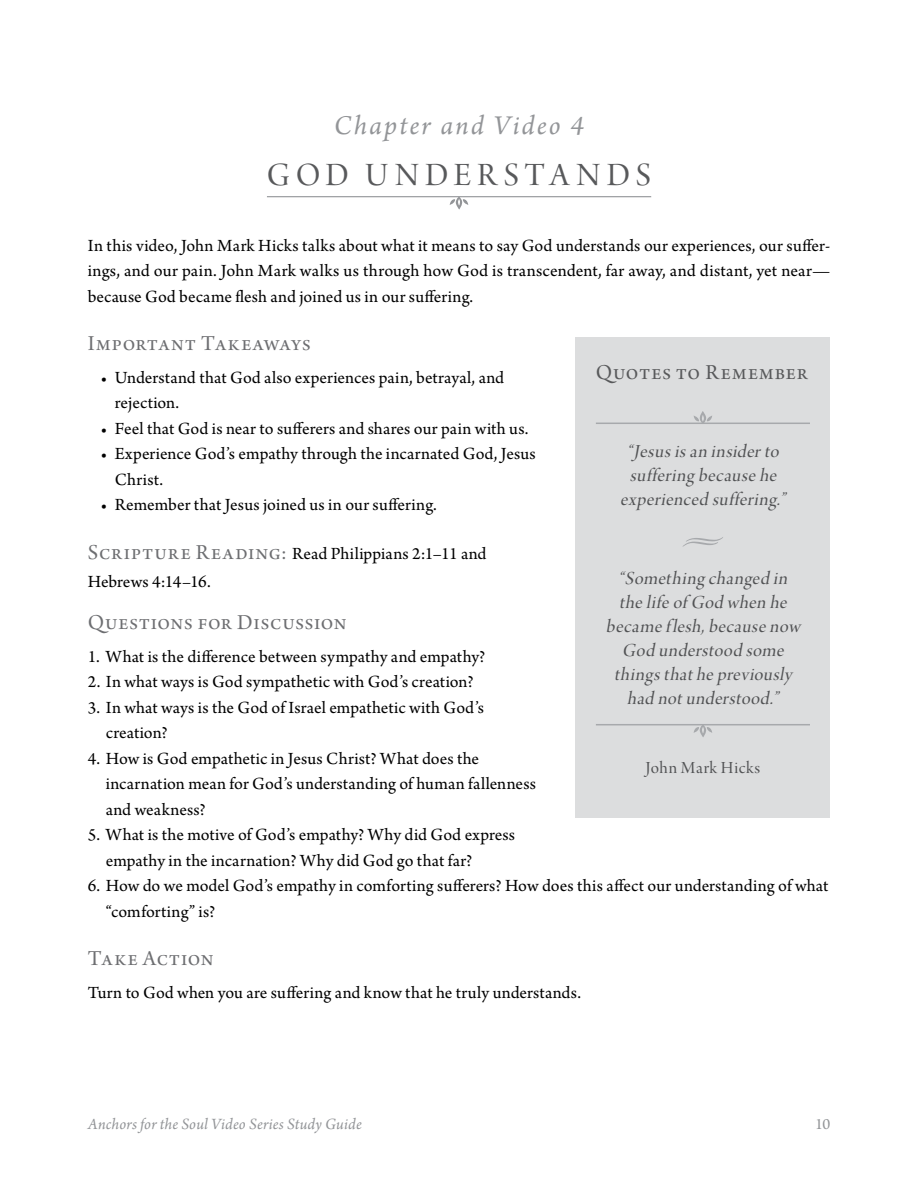
<style>
.page{position:relative;width:918px;height:1188px;background:#fff}
.page>*{position:absolute;margin:0;border:0;box-sizing:border-box;transform-origin:0 0}
.t1{font:34.5px "Arno Pro Display";letter-spacing:.17em;color:#58595b}
.t2{font:italic 28.5px "Arno Pro";letter-spacing:.075em;color:#939598}
.t3{font:22.5px "Arno Pro Subhead";letter-spacing:.04em;color:#6d6e71}
.t4{font:22.5px "Arno Pro Subhead";letter-spacing:.055em;color:#58595b}
.t5{font:italic 19.5px/24px "Arno Pro Display";letter-spacing:.02em;color:#515254;text-align:center}
.t6{font:18px/25.5px "Arno Pro";letter-spacing:.005em;color:#000}
.t7{font:18px "Arno Pro Display";letter-spacing:.035em;color:#515254}
.t8{font:italic 16.5px "Arno Pro";letter-spacing:.01em;color:#939598}
.t9{font:16.5px "Arno Pro";color:#939598}
.s1{font-family:"Arno Pro Subhead";font-size:22.5px;color:#6d6e71}
</style>
<div class="page">
<hr style="left:267px;top:196px;width:384px;height:1px;background:#939598">
<svg style="left:450px;top:197px;width:18px;height:13px"></svg>
<div style="left:576px;top:337px;width:254px;height:481px;background:#dcddde"></div>
<hr style="left:596px;top:423px;width:214px;height:1px;background:#a7a9ac">
<hr style="left:596px;top:724px;width:214px;height:1px;background:#a7a9ac">
<svg style="left:683px;top:537px;width:40px;height:10px"></svg>
<svg style="left:694px;top:411px;width:18px;height:12px"></svg>
<svg style="left:694px;top:725px;width:18px;height:12px"></svg>
<h2 class="t2" style="left:334px;top:110px;width:252px">Chapter and Video 4</h2>
<h1 class="t1" style="left:267px;top:156px;width:386px">GOD UNDERSTANDS</h1>
<p class="t6" style="left:88px;top:233px;width:744px;text-align:justify">In this video, John Mark Hicks talks about what it means to say God understands our experiences, our suffer&shy;ings, and our pain. John Mark walks us through how God is transcendent, far away, and distant, yet near— because God became flesh and joined us in our suffering.</p>
<p class="t3" style="left:88px;top:331px;width:225px">Important Takeaways</p>
<p class="t6" style="left:115px;top:365px;width:391px;text-indent:-14px">• Understand that God also experiences pain, betrayal, and rejection.</p>
<p class="t6" style="left:100px;top:417px;width:429px">• Feel that God is near to sufferers and shares our pain with us.</p>
<p class="t6" style="left:115px;top:442px;width:422px;text-indent:-14px">• Experience God’s empathy through the incarnated God, Jesus<br>Christ.</p>
<p class="t6" style="left:100px;top:493px;width:338px">• Remember that Jesus joined us in our suffering.</p>
<p class="t6" style="left:88px;top:540px;width:400px;line-height:28.5px"><span class="s1">Scripture Reading:</span> Read Philippians 2:1–11 and<br>Hebrews 4:14–16.</p>
<p class="t3" style="left:88px;top:610px;width:260px">Questions for Discussion</p>
<p class="t6" style="left:88px;top:644px;width:399px">1. What is the difference between sympathy and empathy?</p>
<p class="t6" style="left:88px;top:670px;width:388px">2. In what ways is God sympathetic with God’s creation?</p>
<p class="t6" style="left:106px;top:696px;width:380px;text-indent:-18px">3. In what ways is the God of Israel empathetic with God’s creation?</p>
<p class="t6" style="left:106px;top:747px;width:432px;text-indent:-18px">4. How is God empathetic in Jesus Christ? What does the incarnation mean for God’s understanding of human fallenness and weakness?</p>
<p class="t6" style="left:106px;top:823px;width:411px;text-indent:-18px">5. What is the motive of God’s empathy? Why did God express empathy in the incarnation? Why did God go that far?</p>
<p class="t6" style="left:106px;top:874px;width:724px;text-indent:-18px">6. How do we model God’s empathy in comforting sufferers? How does this affect our understanding of what “comforting” is?</p>
<p class="t3" style="left:88px;top:946px;width:127px">Take Action</p>
<p class="t6" style="left:88px;top:980px;width:495px">Turn to God when you are suffering and know that he truly understands.</p>
<p class="t4" style="left:596px;top:360px;width:213px">Quotes to Remember</p>
<p class="t5" style="left:620px;top:440px;width:171px">“Jesusisan insiderto suffering because he experienced suffering.”</p>
<p class="t5" style="left:606px;top:568px;width:200px">“Something changed in the life of God when he became f lesh,because now<br>God understood some thingsthathe previously had notunderstood.”</p>
<p class="t7" style="left:646px;top:758px;width:116px">John Mark Hicks</p>
<p class="t8" style="left:88px;top:1115px;width:275px">Anchors for the Soul Video Series Study Guide</p>
<p class="t9" style="left:815px;top:1115px;width:17px">10</p>
</div>
